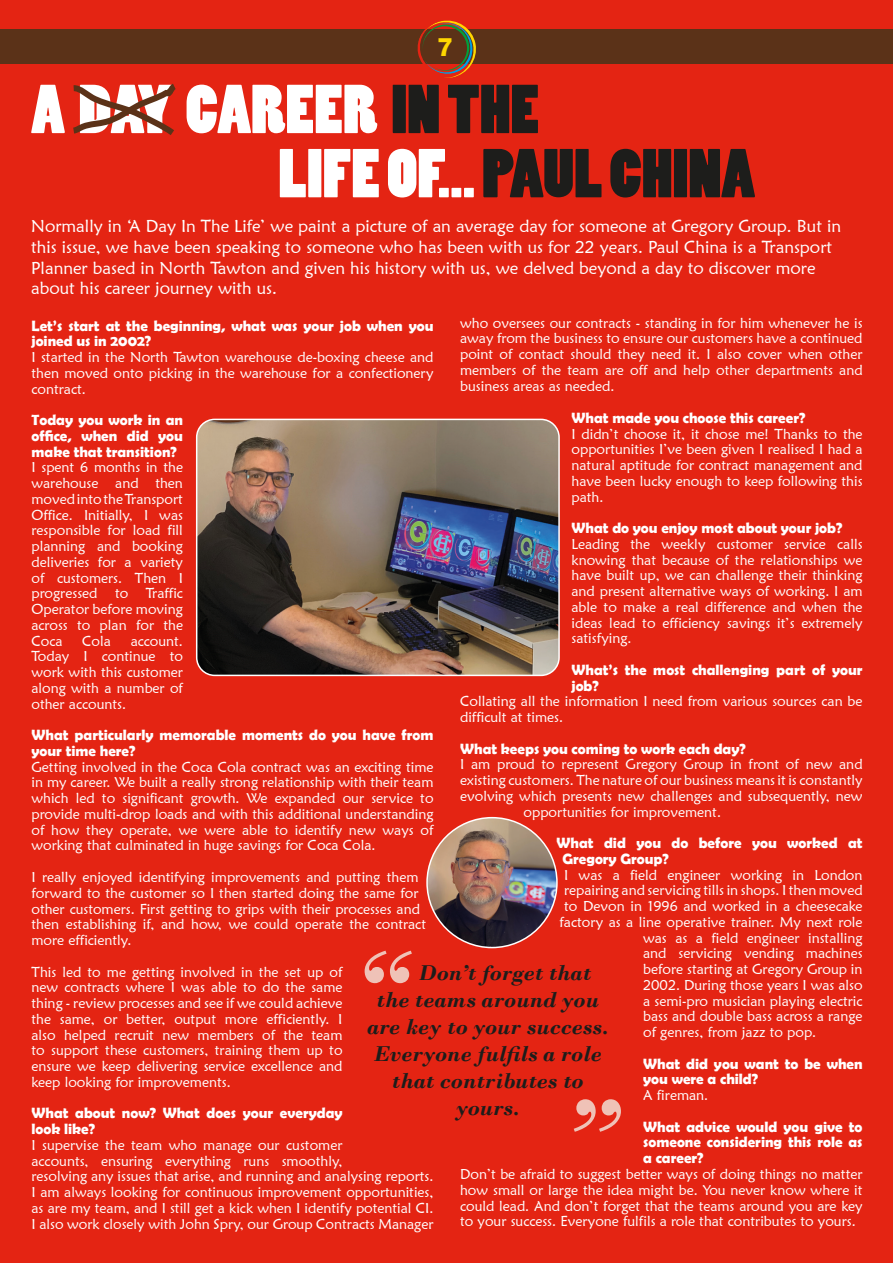
<style>
.page{position:relative;width:893px;height:1263px;background:#e42413}
.page>*{position:absolute;margin:0;border:0;box-sizing:border-box;transform-origin:0 0}
.t1{font:italic 700 111px "Bodoni";color:#efc2b7}
.t2{font:64.5px "Poplar Std";color:#fff;scale:1.06 1}
.t3{font:800 25.5px "Helvetica Neue LT Pro";color:#ffd700}
.t4{font:italic 700 22.5px "Bodoni";color:#1d1d1b}
.t5{font:17.25px/20.7px "Maiandra GD";color:#fff}
.t6{font:700 15px/15.8px "Berlin Sans FB Demi";color:#fff}
.t7{font:14.25px/15.8px "Maiandra GD";color:#fff;text-align:justify}
.s1{color:#1d1d1b}
</style>
<div class="page">
<div style="left:0;top:30px;width:893px;height:34px;background:#5b3218"></div>
<svg style="left:415px;top:20px;width:63px;height:58px"></svg>
<img style="left:197px;top:419px;width:362px;height:256px">
<div style="left:196px;top:419px;width:364px;height:257px;border:2px solid #fff;border-radius:18px"></div>
<svg style="left:73px;top:83px;width:103px;height:52px"></svg>
<img style="left:427px;top:818px;width:130px;height:129px;border-radius:65px">
<p class="t3" style="left:437px;top:31px;width:18px">7</p>
<p class="t2" style="left:31px;top:74px;width:481px">A DAY CAREER <span class="s1">IN THE</span></p>
<p class="t2" style="left:278px;top:138px;width:451px">LIFE OF... <span class="s1">PAUL CHINA</span></p>
<p class="t5" style="left:31px;top:216px;width:811px">Normally in ‘A Day In The Life’ we paint a picture of an average day for someone at Gregory Group. But in this issue, we have been speaking to someone who has been with us for 22 years. Paul China is a Transport Planner based in North Tawton and given his history with us, we delved beyond a day to discover more about his career journey with us.</p>
<p class="t7" style="left:460px;top:315px;width:404px">who oversees our contracts - standing in for him whenever he is away from the business to ensure our customers have a continued point of contact should they need it. I also cover when other members of the team are off and help other departments and business areas as needed.</p>
<p class="t6" style="left:571px;top:410px;width:235px">What made you choose this career?</p>
<p class="t7" style="left:571px;top:426px;width:293px">I didn’t choose it, it chose me! Thanks to the opportunities I’ve been given I realised I had a natural aptitude for contract management and have been lucky enough to keep following this path.</p>
<p class="t6" style="left:571px;top:520px;width:272px">What do you enjoy most about your job?</p>
<p class="t7" style="left:571px;top:536px;width:293px">Leading the weekly customer service calls knowing that because of the relationships we have built up, we can challenge their thinking and present alternative ways of working. I am able to make a real difference and when the ideas lead to efficiency savings it’s extremely satisfying.</p>
<p class="t6" style="left:571px;top:662px;width:292px">What’s the most challenging part of your job?</p>
<p class="t7" style="left:460px;top:693px;width:404px">Collating all the information I need from various sources can be difficult at times.</p>
<p class="t6" style="left:460px;top:740px;width:287px">What keeps you coming to work each day?</p>
<p class="t7" style="left:460px;top:756px;width:404px">I am proud to represent Gregory Group in front of new and</p>
<p class="t7" style="left:460px;top:772px;width:404px">existing customers. The nature of our business means it is constantly</p>
<p class="t7" style="left:460px;top:788px;width:404px">evolving which presents new challenges and subsequently, new</p>
<p class="t7" style="left:523px;top:804px;width:199px">opportunities for improvement.</p>
<p class="t6" style="left:562px;top:835px;width:302px;text-indent:-6px">What did you do before you worked at<br>Gregory Group?</p>
<p class="t7" style="left:564px;top:867px;width:300px">I was a field engineer working in London</p>
<p class="t7" style="left:564px;top:882px;width:300px">repairing and servicing tills in shops. I then moved</p>
<p class="t7" style="left:564px;top:898px;width:300px">to Devon in 1996 and worked in a cheesecake</p>
<p class="t7" style="left:559px;top:914px;width:305px">factory as a line operative trainer. My next role</p>
<p class="t7" style="left:643px;top:930px;width:221px">was as a field engineer installing</p>
<p class="t7" style="left:643px;top:945px;width:221px">and servicing vending machines</p>
<p class="t7" style="left:643px;top:961px;width:221px">before starting at Gregory Group in</p>
<p class="t7" style="left:643px;top:977px;width:221px">2002. During those years I was also</p>
<p class="t7" style="left:643px;top:993px;width:221px">a semi-pro musician playing electric</p>
<p class="t7" style="left:643px;top:1008px;width:221px">bass and double bass across a range</p>
<p class="t7" style="left:643px;top:1024px;width:175px">of genres, from jazz to pop.</p>
<p class="t6" style="left:643px;top:1055px;width:221px">What did you want to be when you were a child?</p>
<p class="t7" style="left:643px;top:1087px;width:67px">A fireman.</p>
<p class="t6" style="left:643px;top:1118px;width:221px;text-align:justify">What advice would you give to someone considering this role as a career?</p>
<p class="t7" style="left:460px;top:1166px;width:404px">Don’t be afraid to suggest better ways of doing things no matter how small or large the idea might be. You never know where it could lead. And don’t forget that the teams around you are key to your success. Everyone fulfils a role that contributes to yours.</p>
<p class="t6" style="left:31px;top:317px;width:404px">Let’s start at the beginning, what was your job when you joined us in 2002?</p>
<p class="t7" style="left:31px;top:349px;width:404px">I started in the North Tawton warehouse de-boxing cheese and then moved onto picking in the warehouse for a confectionery contract.</p>
<p class="t6" style="left:31px;top:412px;width:153px;text-align:justify">Today you work in an office, when did you make that transition?</p>
<p class="t7" style="left:31px;top:459px;width:153px">I spent 6 months in the warehouse and then moved into the Transport Office. Initially, I was responsible for load fill planning and booking deliveries for a variety of customers. Then I progressed to Traffic Operator before moving across to plan for the Coca</p>
<p class="t7" style="left:82px;top:633px;width:30px">Cola</p>
<p class="t7" style="left:31px;top:633px;width:153px;text-indent:99px">account.<br>Today I continue to work with this customer along with a number of other accounts.</p>
<p class="t6" style="left:31px;top:727px;width:404px">What particularly memorable moments do you have from your time here?</p>
<p class="t7" style="left:31px;top:759px;width:404px">Getting involved in the Coca Cola contract was an exciting time in my career. We built a really strong relationship with their team which led to significant growth. We expanded our service to provide multi-drop loads and with this additional understanding of how they operate, we were able to identify new ways of working that culminated in huge savings for Coca Cola.</p>
<p class="t7" style="left:31px;top:869px;width:396px;text-align:left">I really enjoyed identifying improvements and putting them forward to the customer so I then started doing the same for other customers. First getting to grips with their processes and then establishing if, and how, we could operate the contract more efficiently.</p>
<p class="t7" style="left:31px;top:963px;width:313px">This led to me getting involved in the set up of new contracts where I was able to do the same thing - review processes and see if we could achieve the same, or better, output more efficiently. I also helped recruit new members of the team to support these customers, training them up to ensure we keep delivering service excellence and keep looking for improvements.</p>
<p class="t6" style="left:31px;top:1105px;width:313px">What about now? What does your everyday look like?</p>
<p class="t7" style="left:31px;top:1137px;width:404px;text-align:left">I supervise the team who manage our customer<br>accounts, ensuring everything runs smoothly,<br>resolving any issues that arise, and running and analysing reports.<br>I am always looking for continuous improvement opportunities, as are my team, and I still get a kick when I identify potential CI.<br>I also work closely with John Spry, our Group Contracts Manager</p>
<p class="t1" style="left:354px;top:923px;width:56px">“</p>
<p class="t4" style="left:418px;top:960px;width:174px">Don’t forget that</p>
<p class="t4" style="left:377px;top:987px;width:224px">the teams around you</p>
<p class="t4" style="left:367px;top:1014px;width:243px">are key to your success.</p>
<p class="t4" style="left:374px;top:1041px;width:229px">Everyone fulfils a role</p>
<p class="t4" style="left:392px;top:1068px;width:193px">that contributes to</p>
<p class="t4" style="left:456px;top:1095px;width:65px">yours.</p>
<p class="t1" style="left:562px;top:1071px;width:56px">”</p>
</div>
